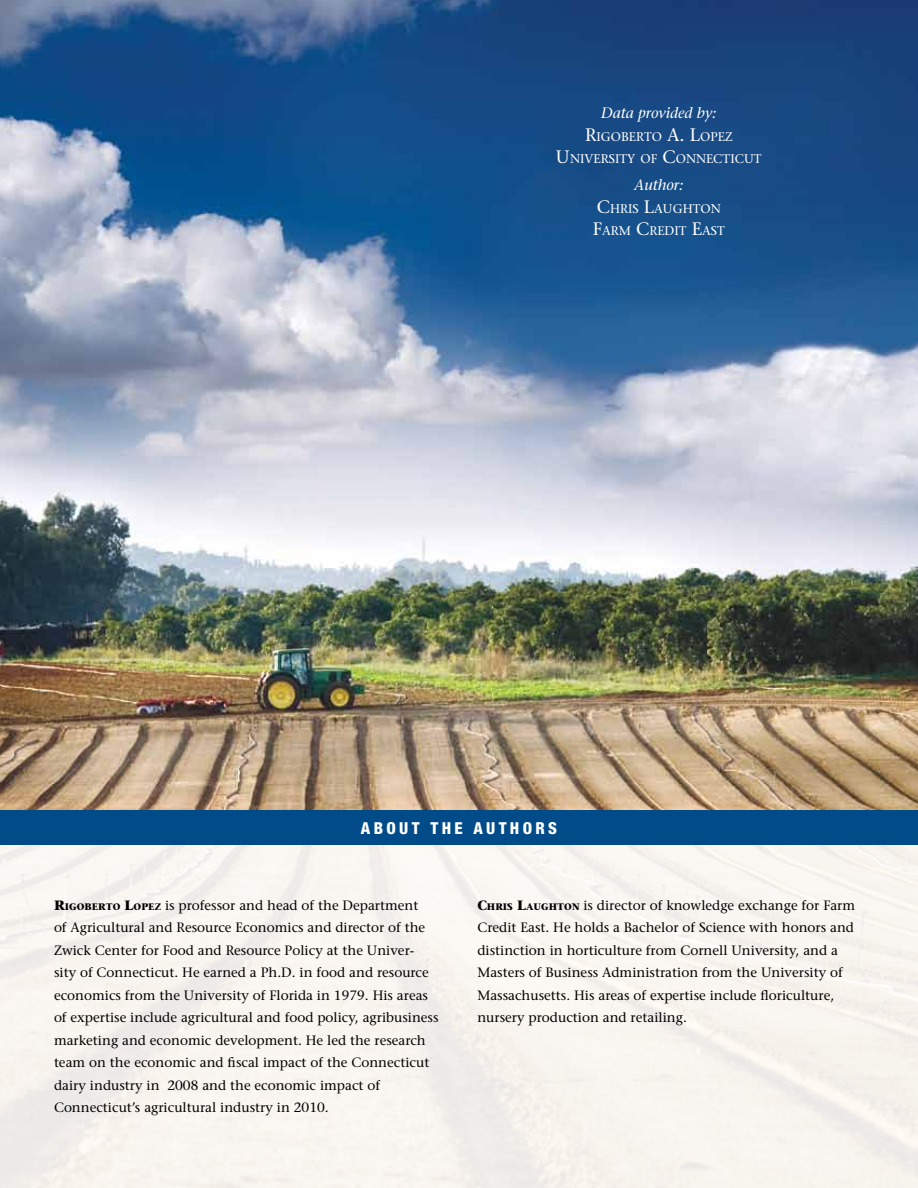
<style>
.page{position:relative;width:918px;height:1188px;background:#fff}
.page>*{position:absolute;margin:0;border:0;box-sizing:border-box;transform-origin:0 0}
.t1{font:800 condensed 16.5px "Helvetica Neue";letter-spacing:.2em;color:#fff}
.t2{font:italic 15px "Stone Serif";color:#fff}
.t3{font:13.5px/22.5px "Stone Serif";color:#000}
.t4{font:12.6px/22.5px "Stone Serif";color:#fff;text-align:center}
.s1{font-size:18px}
.s2{font-weight:700}
.s3{font-weight:700;font-size:9.45px}
</style>
<div class="page">
<img style="left:0;top:0;width:918px;height:810px">
<div style="left:0;top:827px;width:918px;height:361px;background:#f8f4ef"></div>
<div style="left:0;top:810px;width:918px;height:35px;background:#004b88"></div>
<p class="t2" style="left:601px;top:104px;width:117px">Data provided by:</p>
<p class="t4" style="left:556px;top:125px;width:207px"><span class="s1">R</span>IGOBERTO <span class="s1">A. L</span>OPEZ<br><span class="s1">U</span>NIVERSITY OF <span class="s1">C</span>ONNECTICUT</p>
<p class="t2" style="left:634px;top:176px;width:51px">Author:</p>
<p class="t4" style="left:593px;top:197px;width:133px"><span class="s1">C</span>HRIS <span class="s1">L</span>AUGHTON<br><span class="s1">F</span>ARM <span class="s1">C</span>REDIT <span class="s1">E</span>AST</p>
<p class="t1" style="left:361px;top:818px;width:198px">ABOUT THE AUTHORS</p>
<p class="t3" style="left:54px;top:894px;width:386px"><span class="s2">R</span><span class="s3">IGOBERTO</span> <span class="s2">L</span><span class="s3">OPEZ</span> is professor and head of the Department<br>of Agricultural and Resource Economics and director of the Zwick Center for Food and Resource Policy at the Univer&shy;sity of Connecticut. He earned a Ph.D. in food and resource economics from the University of Florida in 1979. His areas of expertise include agricultural and food policy, agribusiness marketing and economic development. He led the research team on the economic and fiscal impact of the Connecticut dairy industry in 2008 and the economic impact of Connecticut’s agricultural industry in 2010.</p>
<p class="t3" style="left:477px;top:894px;width:379px"><span class="s2">C</span><span class="s3">HRIS</span> <span class="s2">L</span><span class="s3">AUGHTON</span> is director of knowledge exchange for Farm Credit East. He holds a Bachelor of Science with honors and distinction in horticulture from Cornell University, and a Masters of Business Administration from the University of Massachusetts. His areas of expertise include floriculture, nursery production and retailing.</p>
</div>
